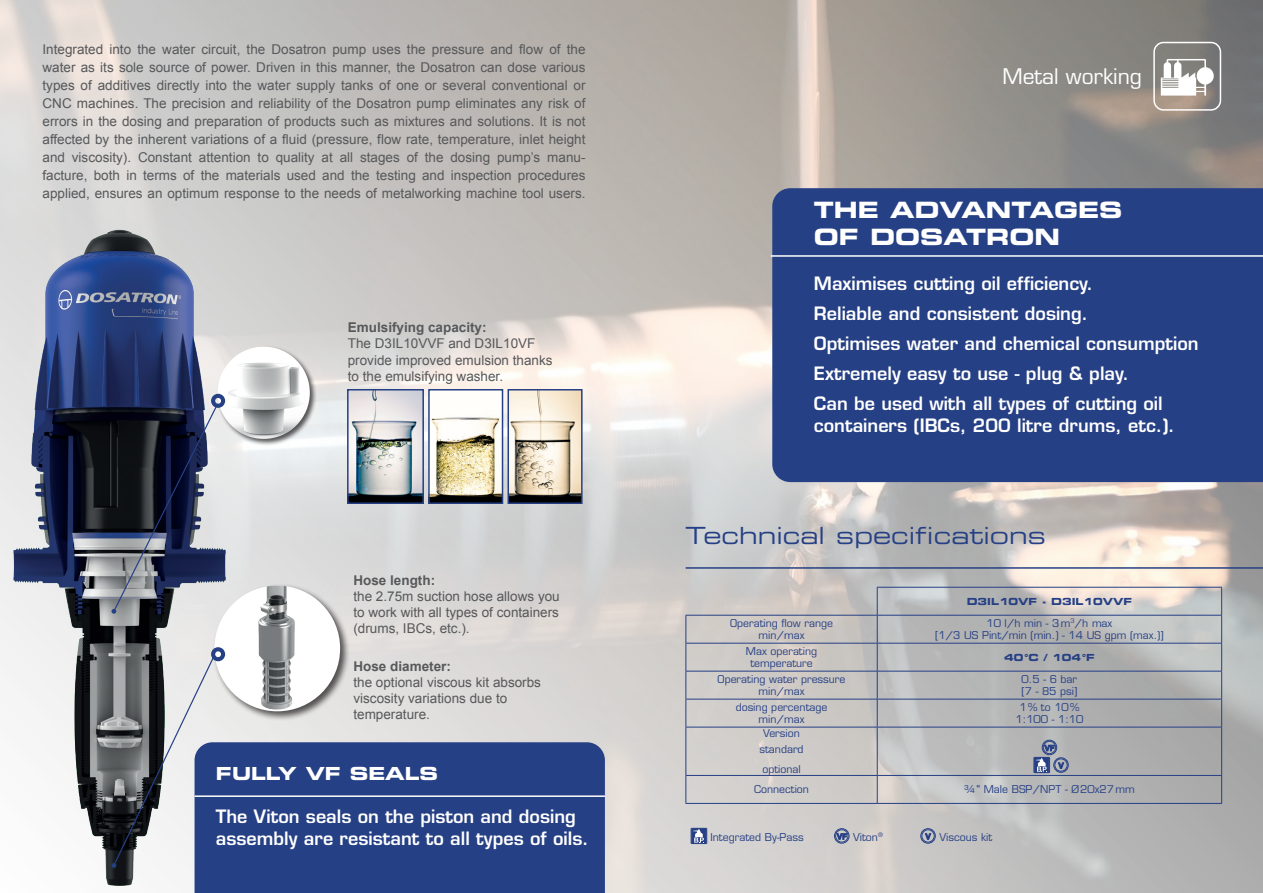
<style>
.page{position:relative;width:1263px;height:893px;background:#fff}
.page>*{position:absolute;margin:0;border:0;box-sizing:border-box;transform-origin:0 0}
.t1{font:23.7px "Eurostile LT Std Ex 2";color:#264085}
.t2{font:22.5px/27px "Eurostile LT Std Bold Ex 2";color:#fff}
.t3{font:21px "Eurostile LT Std";color:#fff}
.t4{font:600 18px/21.6px "Eurostile LT Std";color:#fff}
.t5{font:18px "Eurostile LT Std Bold Ex 2";color:#fff}
.texte{font:13.5px/16.2px "Arial";color:#57585a}
.t6{font:10.5px/12.6px "Eurostile LT Std";color:#264085;text-align:center}
.t7{font:9.75px "Eurostile LT Std Bold Ex 2";color:#264085}
.s1{font-weight:700}
</style>
<div class="page">
<img style="left:0;top:0;width:1263px;height:893px">
<hr style="left:686px;top:567px;width:577px;height:2px;background:#264085">
<div style="left:1153px;top:42px;width:68px;height:69px;border:2px solid #fff;border-radius:9px"></div>
<svg style="left:1161px;top:59px;width:53px;height:37px"></svg>
<div style="left:772px;top:188px;width:491px;height:294px;background:#264085"></div>
<div style="left:227px;top:742px;width:378px;height:151px;background:#264085"></div>
<hr style="left:771px;top:255px;width:492px;height:2px;background:#fff">
<img style="left:11px;top:221px;width:216px;height:672px">
<div style="left:216px;top:345px;width:101px;height:101px;background:#231f20;opacity:.75"></div>
<img style="left:222px;top:347px;width:84px;height:92px">
<div style="left:212px;top:584px;width:138px;height:137px;background:#231f20;opacity:.75"></div>
<img style="left:214px;top:586px;width:126px;height:125px;border-radius:63px">
<svg style="left:111px;top:394px;width:114px;height:220px;background:#4d5364"></svg>
<svg style="left:111px;top:647px;width:114px;height:221px"></svg>
<hr style="left:195px;top:795px;width:410px;height:2px;background:#fff">
<hr style="left:877px;top:587px;width:345px;height:1px;background:#264085">
<hr style="left:686px;top:615px;width:191px;height:1px;background:#264085">
<hr style="left:877px;top:615px;width:345px;height:1px;background:#264085">
<hr style="left:686px;top:643px;width:191px;height:1px;background:#264085">
<hr style="left:877px;top:643px;width:345px;height:1px;background:#264085">
<hr style="left:686px;top:671px;width:191px;height:1px;background:#264085">
<hr style="left:877px;top:671px;width:345px;height:1px;background:#264085">
<hr style="left:686px;top:699px;width:191px;height:1px;background:#264085">
<svg style="left:686px;top:615px;width:1px;height:112px"></svg>
<hr style="left:877px;top:699px;width:345px;height:1px;background:#264085">
<svg style="left:877px;top:587px;width:1px;height:140px"></svg>
<svg style="left:1221px;top:587px;width:1px;height:140px"></svg>
<hr style="left:686px;top:727px;width:191px;height:1px;background:#264085">
<hr style="left:686px;top:727px;width:1px;height:48px;background:#264085">
<hr style="left:877px;top:727px;width:345px;height:1px;background:#264085">
<hr style="left:877px;top:727px;width:1px;height:48px;background:#264085">
<hr style="left:1221px;top:727px;width:1px;height:48px;background:#264085">
<hr style="left:686px;top:775px;width:191px;height:1px;background:#264085">
<svg style="left:686px;top:776px;width:1px;height:27px"></svg>
<hr style="left:877px;top:775px;width:345px;height:1px;background:#264085">
<svg style="left:877px;top:776px;width:1px;height:27px"></svg>
<svg style="left:1221px;top:776px;width:1px;height:27px"></svg>
<hr style="left:686px;top:803px;width:191px;height:1px;background:#264085">
<hr style="left:877px;top:803px;width:345px;height:1px;background:#264085">
<svg style="left:1045px;top:745px;width:9px;height:6px"></svg>
<div style="left:1042px;top:740px;width:15px;height:15px;border:1px solid #264085;border-radius:50%"></div>
<div style="left:1043px;top:741px;width:13px;height:13px;border:1px solid #264085;border-radius:50%"></div>
<div style="left:1034px;top:757px;width:16px;height:16px;border:1px solid #264085"></div>
<div style="left:1035px;top:758px;width:14px;height:14px;border:1px solid #264085"></div>
<svg style="left:1036px;top:758px;width:11px;height:14px"></svg>
<svg style="left:1058px;top:763px;width:6px;height:5px"></svg>
<div style="left:1053px;top:757px;width:16px;height:16px;border:1px solid #264085;border-radius:50%"></div>
<div style="left:1055px;top:759px;width:12px;height:12px;border:1px solid #264085;border-radius:50%"></div>
<img style="left:350px;top:392px;width:71px;height:109px">
<div style="left:347px;top:389px;width:77px;height:115px;border:2px solid #264085"></div>
<img style="left:431px;top:392px;width:69px;height:109px">
<div style="left:428px;top:389px;width:75px;height:115px;border:2px solid #264085"></div>
<img style="left:510px;top:392px;width:70px;height:109px">
<div style="left:507px;top:389px;width:76px;height:115px;border:2px solid #264085"></div>
<div style="left:691px;top:828px;width:16px;height:16px;border:1px solid #264085"></div>
<div style="left:692px;top:829px;width:14px;height:14px;border:1px solid #264085"></div>
<svg style="left:693px;top:829px;width:11px;height:14px"></svg>
<svg style="left:837px;top:834px;width:9px;height:5px"></svg>
<div style="left:834px;top:828px;width:15px;height:16px;border:1px solid #264085;border-radius:50%"></div>
<div style="left:835px;top:830px;width:13px;height:12px;border:1px solid #264085;border-radius:50%"></div>
<svg style="left:925px;top:834px;width:6px;height:5px"></svg>
<div style="left:920px;top:828px;width:16px;height:16px;border:1px solid #264085;border-radius:50%"></div>
<div style="left:922px;top:830px;width:12px;height:12px;border:1px solid #264085;border-radius:50%"></div>
<p class="texte" style="left:43px;top:40px;width:544px;line-height:18px;text-align:justify">Integrated into the water circuit, the Dosatron pump uses the pressure and flow of the water as its sole source of power. Driven in this manner, the Dosatron can dose various types of additives directly into the water supply tanks of one or several conventional or CNC machines. The precision and reliability of the Dosatron pump eliminates any risk of errors in the dosing and preparation of products such as mixtures and solutions. It is not affected by the inherent variations of a fluid (pressure, flow rate, temperature, inlet height and viscosity). Constant attention to quality at all stages of the dosing pump’s manu&shy;facture, both in terms of the materials used and the testing and inspection procedures applied, ensures an optimum response to the needs of metalworking machine tool users.</p>
<p class="texte" style="left:348px;top:320px;width:206px"><span class="s1">Emulsifying capacity:<br></span>The D3IL10VVF and D3IL10VF provide improved emulsion thanks to the emulsifying washer.</p>
<p class="texte" style="left:353px;top:572px;width:208px"><span class="s1">Hose length:<br></span>the 2.75m suction hose allows you to work with all types of containers (drums, IBCs, etc.).</p>
<p class="texte" style="left:353px;top:658px;width:189px"><span class="s1">Hose diameter:<br></span>the optional viscous kit absorbs viscosity variations due to temperature.</p>
<p class="t5" style="left:216px;top:761px;width:224px">FULLY VF SEALS</p>
<p class="t4" style="left:216px;top:806px;width:374px">The Viton seals on the piston and dosing assembly are resistant to all types of oils.</p>
<p class="t3" style="left:1002px;top:64px;width:141px">Metal working</p>
<p class="t2" style="left:814px;top:196px;width:310px">THE ADVANTAGES<br>OF DOSATRON</p>
<p class="t4" style="left:814px;top:273px;width:281px">Maximises cutting oil efficiency.</p>
<p class="t4" style="left:814px;top:303px;width:276px">Reliable and consistent dosing.</p>
<p class="t4" style="left:814px;top:333px;width:386px">Optimises water and chemical consumption</p>
<p class="t4" style="left:814px;top:363px;width:317px">Extremely easy to use - plug &amp; play.</p>
<p class="t4" style="left:814px;top:393px;width:362px">Can be used with all types of cutting oil containers (IBCs, 200 litre drums, etc.).</p>
<p class="t1" style="left:686px;top:519px;width:362px">Technical specifications</p>
<p class="t7" style="left:967px;top:594px;width:167px">D3IL10VF - D3IL10VVF</p>
<p class="t6" style="left:730px;top:617px;width:105px">Operating flow range min/max</p>
<p class="t6" style="left:986px;top:617px;width:127px">10 l/h min - 3m<sup>3</sup>/h max</p>
<p class="t6" style="left:935px;top:629px;width:230px">[1/3 US Pint/min (min.) - 14 US gpm (max.)]</p>
<p class="t6" style="left:746px;top:645px;width:73px">Max operating temperature</p>
<p class="t7" style="left:1004px;top:650px;width:92px">40°C / 104°F</p>
<p class="t6" style="left:718px;top:673px;width:129px">Operating water pressure min/max</p>
<p class="t6" style="left:1022px;top:673px;width:57px">0.5 - 6 bar</p>
<p class="t6" style="left:1021px;top:685px;width:57px">[7 - 85 psi]</p>
<p class="t6" style="left:736px;top:701px;width:93px">dosing percentage min/max</p>
<p class="t6" style="left:1019px;top:701px;width:61px">1% to 10%</p>
<p class="t6" style="left:1015px;top:713px;width:69px">1:100 - 1:10</p>
<p class="t6" style="left:763px;top:727px;width:38px">Version</p>
<p class="t6" style="left:759px;top:743px;width:46px">standard</p>
<p class="t6" style="left:762px;top:763px;width:40px">optional</p>
<p class="t6" style="left:754px;top:783px;width:56px">Connection</p>
<p class="t6" style="left:964px;top:783px;width:172px">¾" Male BSP/NPT - Ø20x27mm</p>
<p class="t6" style="left:710px;top:831px;width:95px">Integrated By-Pass</p>
<p class="t6" style="left:853px;top:830px;width:31px">Viton<sup>®</sup></p>
<p class="t6" style="left:939px;top:830px;width:54px">Viscous kit</p>
</div>
